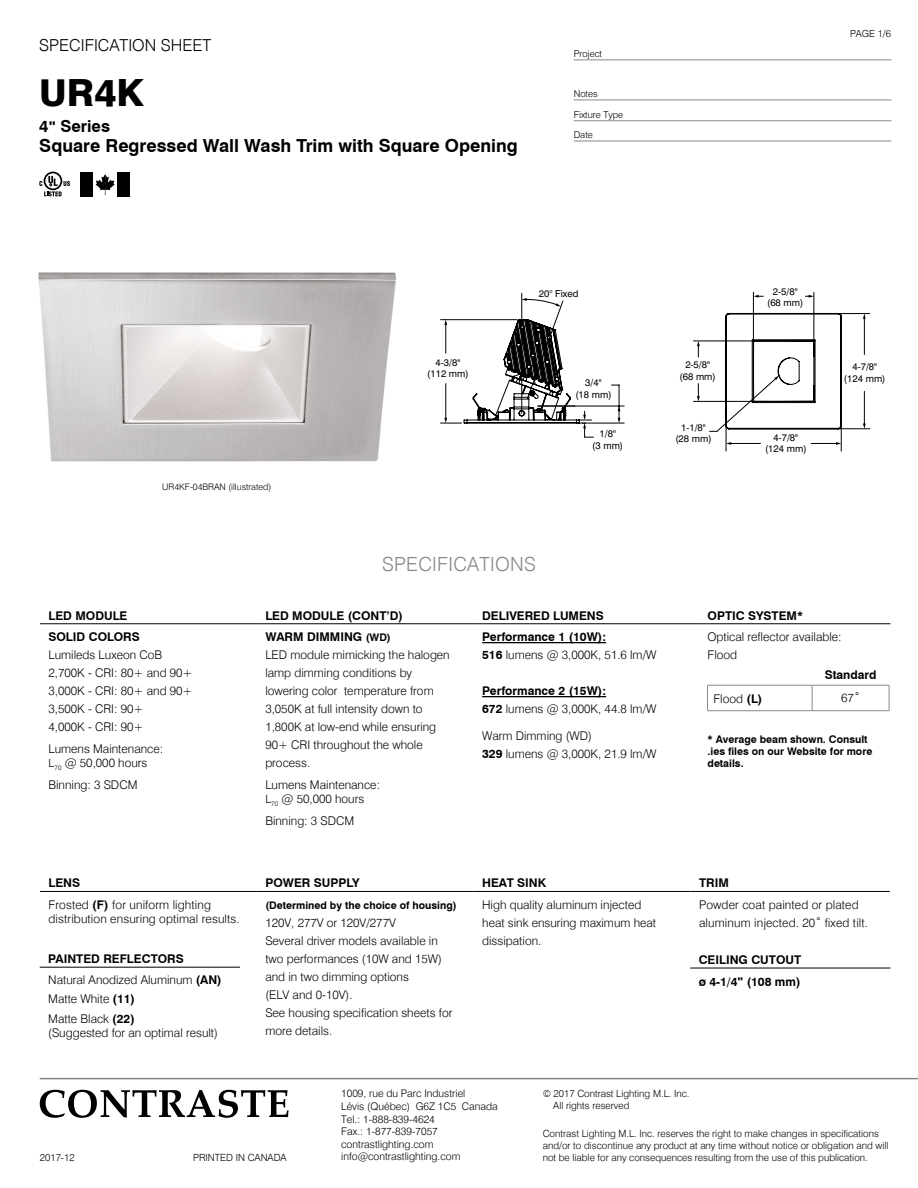
<style>
.page{position:relative;width:918px;height:1188px;background:#fff}
.page>*{position:absolute;margin:0;border:0;box-sizing:border-box;transform-origin:0 0}
.t1{font:800 37.5px "Swiss 721 BT";color:#000}
.t2{font:300 19.5px "Swiss 721 BT";letter-spacing:.015em;color:#878787}
.t3{font:700 18px "Swiss 721 BT";color:#000}
.t4{font:300 16.5px "Swiss 721 BT";color:#000}
.t5{font:700 16.5px "Swiss 721 BT";color:#000}
.t6{font:300 12px/18px "Swiss 721 BT";color:#000}
.t7{font:700 12px/21.9px "Swiss 721 BT";color:#000}
.t8{font:300 10.5px/12.6px "Swiss 721 BT";color:#000}
.t9{font:700 10.5px/12px "Swiss 721 BT";color:#000}
.t10{font:300 9.9px/11.9px "Swiss 721 BT";color:#000}
.t11{font:300 9.75px "Swiss 721 BT";color:#000}
.t12{font:9.6px/11.6px "Swiss 721 BT";color:#000;text-align:center}
.t13{font:300 9.45px/20.2px "Swiss 721 BT";color:#000}
.t14{font:300 9px "Swiss 721 BT";color:#000}
.s1{font-family:"Arial";font-size:14.7px}
.s2{font-size:11.25px}
.s3{font-weight:700}
.s4{font-weight:700;font-size:10.5px}
.s5{font-family:"Arial"}
</style>
<div class="page">
<hr style="left:40px;top:1078px;width:878px;height:1px;background:#878787">
<svg style="left:40px;top:1090px;width:249px;height:28px"></svg>
<div style="left:118px;top:172px;width:12px;height:24px;background:#000"></div>
<div style="left:80px;top:172px;width:13px;height:24px;background:#000"></div>
<svg style="left:96px;top:174px;width:19px;height:21px"></svg>
<div style="left:44px;top:172px;width:18px;height:18px;background:#000;border-radius:50%"></div>
<svg style="left:45px;top:173px;width:16px;height:16px"></svg>
<svg style="left:39px;top:176px;width:31px;height:20px"></svg>
<hr style="left:574px;top:60px;width:317px;height:1px;background:#878787">
<hr style="left:574px;top:100px;width:317px;height:1px;background:#878787">
<hr style="left:574px;top:121px;width:317px;height:1px;background:#878787">
<hr style="left:574px;top:141px;width:317px;height:1px;background:#878787">
<hr style="left:522px;top:293px;width:1px;height:120px;background:#000">
<svg style="left:754px;top:295px;width:9px;height:3px"></svg>
<svg style="left:805px;top:295px;width:9px;height:3px"></svg>
<hr style="left:753px;top:292px;width:1px;height:47px;background:#000">
<hr style="left:814px;top:292px;width:1px;height:47px;background:#000">
<hr style="left:864px;top:391px;width:1px;height:33px;background:#000">
<svg style="left:863px;top:424px;width:3px;height:5px"></svg>
<hr style="left:864px;top:318px;width:1px;height:37px;background:#000">
<svg style="left:863px;top:314px;width:3px;height:5px"></svg>
<hr style="left:840px;top:429px;width:30px;height:1px;background:#000">
<hr style="left:840px;top:313px;width:30px;height:1px;background:#000">
<hr style="left:446px;top:384px;width:1px;height:35px;background:#000">
<svg style="left:444px;top:320px;width:3px;height:33px"></svg>
<svg style="left:441px;top:418px;width:20px;height:6px"></svg>
<hr style="left:441px;top:319px;width:76px;height:1px;background:#000">
<svg style="left:464px;top:313px;width:378px;height:134px"></svg>
<svg style="left:522px;top:298px;width:42px;height:101px"></svg>
<hr style="left:707px;top:685px;width:105px;height:1px;background:#878787">
<svg style="left:707px;top:685px;width:1px;height:25px"></svg>
<hr style="left:812px;top:685px;width:77px;height:1px;background:#878787">
<svg style="left:812px;top:685px;width:1px;height:25px"></svg>
<svg style="left:889px;top:685px;width:1px;height:26px"></svg>
<hr style="left:707px;top:710px;width:105px;height:1px;background:#878787">
<hr style="left:812px;top:710px;width:77px;height:1px;background:#878787">
<hr style="left:40px;top:624px;width:217px;height:1px;background:#000">
<hr style="left:474px;top:624px;width:225px;height:1px;background:#000">
<hr style="left:699px;top:624px;width:191px;height:1px;background:#000">
<hr style="left:257px;top:624px;width:217px;height:1px;background:#000">
<hr style="left:482px;top:642px;width:91px;height:1px;background:#000">
<svg style="left:573px;top:642px;width:33px;height:1px"></svg>
<hr style="left:482px;top:696px;width:124px;height:1px;background:#000">
<hr style="left:40px;top:891px;width:217px;height:1px;background:#000">
<hr style="left:474px;top:891px;width:217px;height:1px;background:#000">
<hr style="left:691px;top:891px;width:199px;height:1px;background:#000">
<hr style="left:257px;top:891px;width:217px;height:1px;background:#000">
<hr style="left:690px;top:968px;width:200px;height:1px;background:#000">
<hr style="left:40px;top:967px;width:200px;height:1px;background:#000">
<img style="left:38px;top:272px;width:358px;height:190px">
<h3 class="t4" style="left:39px;top:35px;width:173px">SPECIFICATION SHEET</h3>
<h1 class="t1" style="left:39px;top:70px;width:106px">UR4K</h1>
<h3 class="t5" style="left:39px;top:116px;width:72px">4<span class="s1">"</span> Series</h3>
<h3 class="t3" style="left:39px;top:135px;width:480px">Square Regressed Wall Wash Trim with Square Opening</h3>
<p class="t13" style="left:574px;top:43px;width:30px">Project</p>
<p class="t13" style="left:574px;top:83px;width:26px">Notes</p>
<p class="t13" style="left:574px;top:104px;width:51px">Fixture Type<br>Date</p>
<p class="t14" style="left:162px;top:482px;width:111px">UR4KF-04BRAN (illustrated)</p>
<p class="t12" style="left:427px;top:356px;width:43px">4-3/8" (112 mm)</p>
<p class="t12" style="left:539px;top:288px;width:41px">20° Fixed</p>
<p class="t12" style="left:575px;top:377px;width:38px">3/4"<br>(18 mm)</p>
<p class="t12" style="left:592px;top:428px;width:32px">1/8"<br>(3 mm)</p>
<h2 class="t2" style="left:382px;top:552px;width:155px">SPECIFICATIONS</h2>
<p class="t11" style="left:850px;top:28px;width:42px">PAGE 1/6</p>
<p class="t12" style="left:680px;top:359px;width:38px">2-5/8" (68 mm)</p>
<p class="t12" style="left:675px;top:422px;width:38px">1-1/8" (28 mm)</p>
<p class="t12" style="left:767px;top:286px;width:38px">2-5/8" (68 mm)</p>
<p class="t12" style="left:765px;top:431px;width:43px">4-7/8" (124 mm)</p>
<p class="t12" style="left:844px;top:361px;width:43px">4-7/8" (124 mm)</p>
<p class="t7" style="left:48px;top:604px;width:80px">LED MODULE</p>
<p class="t7" style="left:265px;top:604px;width:139px">LED MODULE (CONT’D)</p>
<p class="t7" style="left:482px;top:604px;width:123px">DELIVERED LUMENS</p>
<p class="t7" style="left:708px;top:604px;width:97px">OPTIC SYSTEM*</p>
<p class="t7" style="left:49px;top:626px;width:93px">SOLID COLORS</p>
<p class="t6" style="left:49px;top:646px;width:146px">Lumileds Luxeon CoB<br>2,700K - CRI: 80+ and 90+<br>3,000K - CRI: 80+ and 90+<br>3,500K - CRI: 90+<br>4,000K - CRI: 90+</p>
<p class="t6" style="left:48px;top:742px;width:116px;line-height:13.5px">Lumens Maintenance:<br><span class="s2">L</span><sub>70</sub> @ 50,000 hours</p>
<p class="t6" style="left:48px;top:776px;width:90px">Binning: 3 SDCM</p>
<p class="t6" style="left:265px;top:628px;width:186px"><span class="s3">WARM DIMMING</span> <span class="s4">(WD)<br></span>LED module mimicking the halogen lamp dimming conditions by lowering color temperature from<br>3,050K at full intensity down to<br>1,800K at low-end while ensuring<br>90+ CRI throughout the whole process.</p>
<p class="t6" style="left:265px;top:778px;width:116px;line-height:13.5px">Lumens Maintenance:<br><span class="s2">L</span><sub>70</sub> @ 50,000 hours</p>
<p class="t6" style="left:265px;top:812px;width:90px">Binning: 3 SDCM</p>
<p class="t6" style="left:708px;top:628px;width:136px">Optical reflector available:<br>Flood</p>
<p class="t6" style="left:482px;top:628px;width:176px"><span class="s3">Performance 1 (10W):<br>516</span> lumens @ 3,000K, 51.6 lm/W</p>
<p class="t6" style="left:482px;top:682px;width:176px"><span class="s3">Performance 2 (15W):<br>672</span> lumens @ 3,000K, 44.8 lm/W</p>
<p class="t6" style="left:482px;top:727px;width:176px">Warm Dimming (WD)<br><span class="s3">329</span> lumens @ 3,000K, 21.9 lm/W</p>
<p class="t7" style="left:825px;top:664px;width:53px">Standard</p>
<p class="t6" style="left:714px;top:689px;width:50px">Flood <span class="s3">(L)</span></p>
<p class="t6" style="left:841px;top:689px;width:20px">67˚</p>
<p class="t9" style="left:708px;top:734px;width:166px">* Average beam shown. Consult .ies files on our Website for more details.</p>
<p class="t7" style="left:48px;top:872px;width:33px">LENS</p>
<p class="t7" style="left:265px;top:872px;width:96px">POWER SUPPLY</p>
<p class="t7" style="left:482px;top:872px;width:66px">HEAT SINK</p>
<p class="t7" style="left:699px;top:872px;width:31px">TRIM</p>
<p class="t6" style="left:48px;top:898px;width:193px;line-height:13.5px">Frosted <span class="s3">(F)</span> for uniform lighting distribution ensuring optimal results.</p>
<p class="t9" style="left:265px;top:899px;width:193px">(Determined by the choice of housing)</p>
<p class="t6" style="left:482px;top:895px;width:176px">High quality aluminum injected heat sink ensuring maximum heat dissipation.</p>
<p class="t6" style="left:699px;top:895px;width:171px">Powder coat painted or plated aluminum injected. 20˚ fixed tilt.</p>
<p class="t7" style="left:699px;top:948px;width:104px">CEILING CUTOUT ø 4-1/4<span class="s5">"</span> (108 mm)</p>
<p class="t6" style="left:265px;top:913px;width:189px">120V, 277V or 120V/277V<br>Several driver models available in two performances (10W and 15W) and in two dimming options<br>(ELV and 0-10V).<br>See housing specification sheets for more details.</p>
<p class="t6" style="left:48px;top:948px;width:175px;line-height:21.5px"><span class="s3">PAINTED REFLECTORS<br></span>Natural Anodized Aluminum <span class="s3">(AN)</span></p>
<p class="t6" style="left:48px;top:989px;width:88px;line-height:20.2px">Matte White <span class="s3">(11)<br></span>Matte Black <span class="s3">(22)</span></p>
<p class="t6" style="left:48px;top:1023px;width:171px">(Suggested for an optimal result)</p>
<p class="t10" style="left:40px;top:1151px;width:36px">2017-12</p>
<p class="t10" style="left:193px;top:1151px;width:95px">PRINTED IN CANADA</p>
<p class="t8" style="left:341px;top:1087px;width:158px">1009, rue du Parc Industriel<br>Lévis (Québec) G6Z 1C5 Canada<br>Tel.: 1-888-839-4624<br>Fax.: 1-877-839-7057 contrastlighting.com info@contrastlighting.com</p>
<p class="t10" style="left:553px;top:1087px;width:138px;text-indent:-11px">© 2017 Contrast Lighting M.L. Inc.<br>All rights reserved</p>
<p class="t10" style="left:543px;top:1127px;width:347px">Contrast Lighting M.L. Inc. reserves the right to make changes in specifications and/or to discontinue any product at any time without notice or obligation and will not be liable for any consequences resulting from the use of this publication.</p>
</div>
